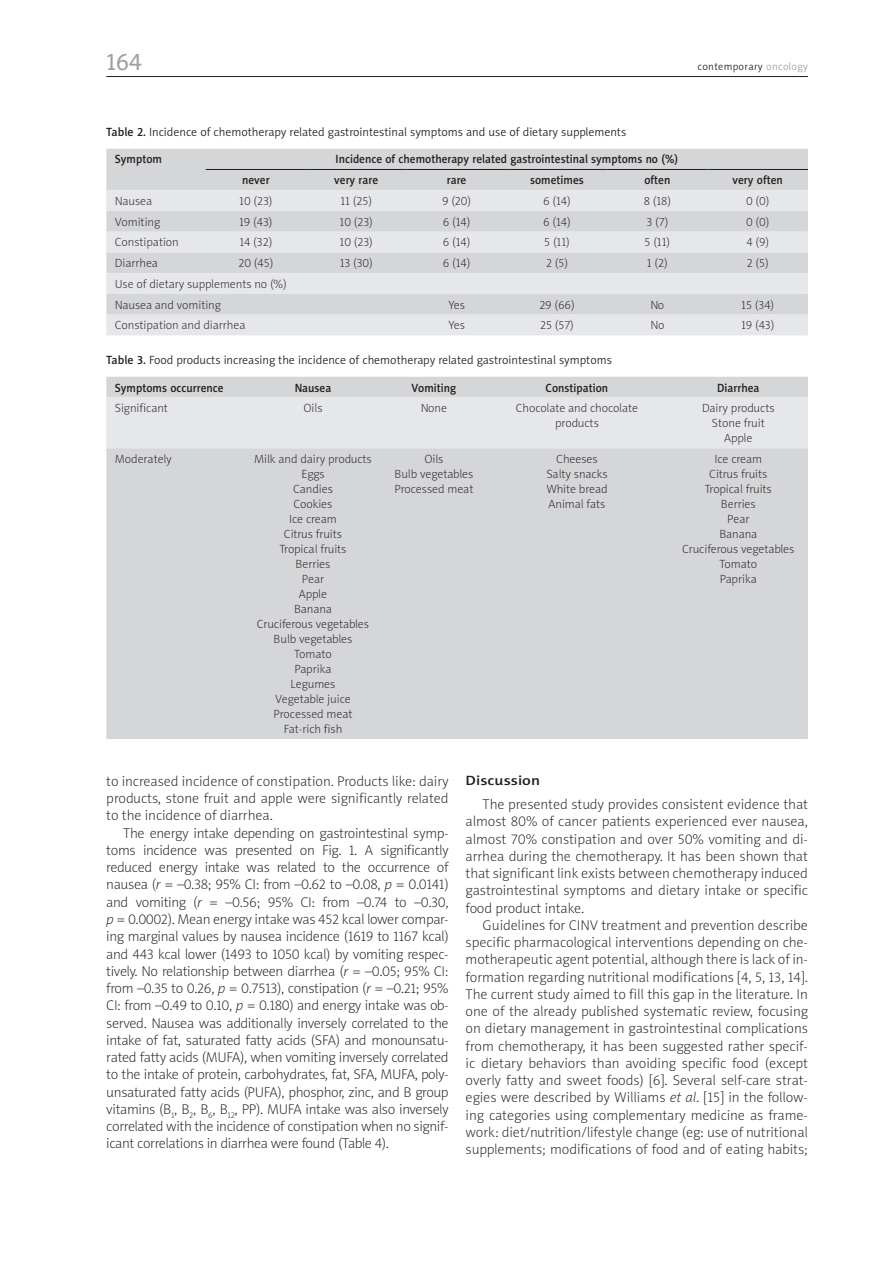
<style>
.page{position:relative;width:893px;height:1263px;background:#fff}
.page>*{position:absolute;margin:0;border:0;box-sizing:border-box;transform-origin:0 0}
.t1{font:24px "Naomi Sans EFN";color:#9d9fa2}
.t2{font:14.25px/17.2px "Naomi Sans EFN Thin";color:#231f20;text-align:justify}
.t3{font:13.5px "Naomi Sans EFN Medium";color:#231f20;scale:1.2 1}
.t4{font:12px/15px "Naomi Sans EFN Thin";color:#231f20;text-align:center}
.t5{font:12px "Naomi Sans EFN Light";color:#231f20}
.t6{font:12px "Naomi Sans EFN Medium";color:#231f20;scale:.95 1}
.t7{font:10.5px "Naomi Sans EFN Light";letter-spacing:.03em;color:#231f20}
.s1{color:#9d9fa2}
.s2{font-family:"Naomi Sans EFN Medium"}
.s3{font-style:italic}
</style>
<div class="page">
<hr style="left:106px;top:76px;width:702px;height:1px;background:#231f20">
<div style="left:106px;top:149px;width:702px;height:41px;background:#d5d6d8"></div>
<svg style="left:106px;top:190px;width:702px;height:145px;fill:#e6e7e9"></svg>
<hr style="left:206px;top:169px;width:100px;height:1px;background:#231f20">
<hr style="left:306px;top:169px;width:100px;height:1px;background:#231f20">
<hr style="left:406px;top:169px;width:101px;height:1px;background:#231f20">
<hr style="left:507px;top:169px;width:100px;height:1px;background:#231f20">
<hr style="left:607px;top:169px;width:101px;height:1px;background:#231f20">
<hr style="left:708px;top:169px;width:100px;height:1px;background:#231f20">
<svg style="left:106px;top:377px;width:702px;height:362px;fill:#d5d6d8"></svg>
<div style="left:106px;top:397px;width:702px;height:51px;background:#e6e7e9"></div>
<h1 class="t1" style="left:106px;top:48px;width:37px">164</h1>
<p class="t7" style="left:697px;top:61px;width:112px">contemporary <span class="s1">oncology</span></p>
<p class="t5" style="left:106px;top:126px;width:521px"><span class="s2">Table 2.</span> Incidence of chemotherapy related gastrointestinal symptoms and use of dietary supplements</p>
<p class="t6" style="left:115px;top:152px;width:51px">Symptom</p>
<p class="t6" style="left:336px;top:152px;width:362px">Incidence of chemotherapy related gastrointestinal symptoms no (%)</p>
<p class="t6" style="left:242px;top:173px;width:30px">never</p>
<p class="t6" style="left:334px;top:173px;width:48px">very rare</p>
<p class="t6" style="left:447px;top:173px;width:22px">rare</p>
<p class="t6" style="left:530px;top:173px;width:58px">sometimes</p>
<p class="t6" style="left:644px;top:173px;width:29px">often</p>
<p class="t6" style="left:732px;top:173px;width:55px">very often</p>
<p class="t4" style="left:115px;top:194px;width:39px">Nausea</p>
<p class="t4" style="left:239px;top:194px;width:35px">10 (23)</p>
<p class="t4" style="left:340px;top:194px;width:33px">11 (25)</p>
<p class="t4" style="left:442px;top:194px;width:31px">9 (20)</p>
<p class="t4" style="left:543px;top:194px;width:29px">6 (14)</p>
<p class="t4" style="left:644px;top:194px;width:29px">8 (18)</p>
<p class="t4" style="left:746px;top:194px;width:25px">0 (0)</p>
<p class="t4" style="left:115px;top:214px;width:47px">Vomiting</p>
<p class="t4" style="left:239px;top:214px;width:35px">19 (43)</p>
<p class="t4" style="left:340px;top:214px;width:35px">10 (23)</p>
<p class="t4" style="left:443px;top:214px;width:29px">6 (14)</p>
<p class="t4" style="left:543px;top:214px;width:29px">6 (14)</p>
<p class="t4" style="left:646px;top:214px;width:23px">3 (7)</p>
<p class="t4" style="left:746px;top:214px;width:25px">0 (0)</p>
<p class="t4" style="left:115px;top:235px;width:65px">Constipation</p>
<p class="t4" style="left:239px;top:235px;width:34px">14 (32)</p>
<p class="t4" style="left:340px;top:235px;width:35px">10 (23)</p>
<p class="t4" style="left:443px;top:235px;width:29px">6 (14)</p>
<p class="t4" style="left:544px;top:235px;width:27px">5 (11)</p>
<p class="t4" style="left:645px;top:235px;width:27px">5 (11)</p>
<p class="t4" style="left:746px;top:235px;width:24px">4 (9)</p>
<p class="t4" style="left:115px;top:256px;width:45px">Diarrhea</p>
<p class="t4" style="left:238px;top:256px;width:36px">20 (45)</p>
<p class="t4" style="left:340px;top:256px;width:35px">13 (30)</p>
<p class="t4" style="left:443px;top:256px;width:29px">6 (14)</p>
<p class="t4" style="left:546px;top:256px;width:23px">2 (5)</p>
<p class="t4" style="left:647px;top:256px;width:22px">1 (2)</p>
<p class="t4" style="left:747px;top:256px;width:23px">2 (5)</p>
<p class="t4" style="left:115px;top:274px;width:174px;line-height:20.7px;text-align:left">Use of dietary supplements no (%)<br>Nausea and vomiting</p>
<p class="t4" style="left:448px;top:297px;width:18px">Yes</p>
<p class="t4" style="left:539px;top:297px;width:37px">29 (66)</p>
<p class="t4" style="left:650px;top:297px;width:15px">No</p>
<p class="t4" style="left:741px;top:297px;width:34px">15 (34)</p>
<p class="t4" style="left:115px;top:318px;width:132px">Constipation and diarrhea</p>
<p class="t4" style="left:448px;top:318px;width:18px">Yes</p>
<p class="t4" style="left:540px;top:318px;width:35px">25 (57)</p>
<p class="t4" style="left:650px;top:318px;width:15px">No</p>
<p class="t4" style="left:741px;top:318px;width:35px">19 (43)</p>
<p class="t5" style="left:106px;top:354px;width:507px"><span class="s2">Table 3.</span> Food products increasing the incidence of chemotherapy related gastrointestinal symptoms</p>
<p class="t6" style="left:115px;top:380px;width:116px">Symptoms occurrence</p>
<p class="t6" style="left:295px;top:380px;width:40px">Nausea</p>
<p class="t6" style="left:411px;top:380px;width:49px">Vomiting</p>
<p class="t6" style="left:546px;top:380px;width:67px">Constipation</p>
<p class="t6" style="left:717px;top:380px;width:46px">Diarrhea</p>
<p class="t4" style="left:115px;top:401px;width:55px">Significant</p>
<p class="t4" style="left:303px;top:401px;width:21px">Oils</p>
<p class="t4" style="left:421px;top:401px;width:28px">None</p>
<p class="t4" style="left:516px;top:401px;width:124px">Chocolate and chocolate products</p>
<p class="t4" style="left:702px;top:401px;width:74px">Dairy products<br>Stone fruit<br>Apple</p>
<p class="t4" style="left:115px;top:451px;width:58px">Moderately</p>
<p class="t4" style="left:254px;top:451px;width:119px">Milk and dairy products<br>Eggs<br>Candies<br>Cookies<br>Ice cream<br>Citrus fruits<br>Tropical fruits<br>Berries<br>Pear<br>Apple<br>Banana<br>Cruciferous vegetables<br>Bulb vegetables<br>Tomato<br>Paprika<br>Legumes<br>Vegetable juice<br>Processed meat<br>Fat-rich fish</p>
<p class="t4" style="left:394px;top:451px;width:80px">Oils<br>Bulb vegetables<br>Processed meat</p>
<p class="t4" style="left:546px;top:451px;width:63px">Cheeses<br>Salty snacks<br>White bread<br>Animal fats</p>
<p class="t4" style="left:682px;top:451px;width:114px">Ice cream<br>Citrus fruits<br>Tropical fruits<br>Berries<br>Pear<br>Banana<br>Cruciferous vegetables<br>Tomato<br>Paprika</p>
<p class="t2" style="left:106px;top:773px;width:344px">to increased incidence of constipation. Products like: dairy products, stone fruit and apple were significantly related to the incidence of diarrhea.</p>
<p class="t2" style="left:106px;top:824px;width:344px;text-indent:17px">The energy intake depending on gastrointestinal symp&shy;toms incidence was presented on Fig. 1. A significantly reduced energy intake was related to the occurrence of nausea (<span class="s3">r</span> = –0.38; 95% CI: from –0.62 to –0.08, <span class="s3">p</span> = 0.0141) and vomiting (<span class="s3">r</span> = –0.56; 95% CI: from –0.74 to –0.30, <span class="s3">p</span> = 0.0002). Mean energy intake was 452 kcal lower compar&shy;ing marginal values by nausea incidence (1619 to 1167 kcal) and 443 kcal lower (1493 to 1050 kcal) by vomiting respec&shy;tively. No relationship between diarrhea (<span class="s3">r</span> = –0.05; 95% CI: from –0.35 to 0.26, <span class="s3">p</span> = 0.7513), constipation (<span class="s3">r</span> = –0.21; 95% CI: from –0.49 to 0.10, <span class="s3">p</span> = 0.180) and energy intake was ob&shy;served. Nausea was additionally inversely correlated to the intake of fat, saturated fatty acids (SFA) and monounsatu&shy;rated fatty acids (MUFA), when vomiting inversely correlated to the intake of protein, carbohydrates, fat, SFA, MUFA, poly&shy;unsaturated fatty acids (PUFA), phosphor, zinc, and B group vitamins (B<sub>1</sub>, B<sub>2</sub>, B<sub>6</sub>, B<sub>12</sub>, PP). MUFA intake was also inversely correlated with the incidence of constipation when no signif&shy;icant correlations in diarrhea were found (Table 4).</p>
<p class="t3" style="left:466px;top:773px;width:64px">Discussion</p>
<p class="t2" style="left:466px;top:796px;width:344px;text-indent:17px">The presented study provides consistent evidence that almost 80% of cancer patients experienced ever nausea, almost 70% constipation and over 50% vomiting and di&shy;arrhea during the chemotherapy. It has been shown that that significant link exists between chemotherapy induced gastrointestinal symptoms and dietary intake or specific food product intake.</p>
<p class="t2" style="left:466px;top:916px;width:344px;text-indent:17px">Guidelines for CINV treatment and prevention describe specific pharmacological interventions depending on che&shy;motherapeutic agent potential, although there is lack of in&shy;formation regarding nutritional modifications [4, 5, 13, 14].<br>The current study aimed to fill this gap in the literature. In one of the already published systematic review, focusing on dietary management in gastrointestinal complications from chemotherapy, it has been suggested rather specif&shy;ic dietary behaviors than avoiding specific food (except overly fatty and sweet foods) [6]. Several self-care strat&shy;egies were described by Williams <span class="s3">et al</span>. [15] in the follow&shy;ing categories using complementary medicine as frame&shy;work: diet/nutrition/lifestyle change (eg: use of nutritional supplements; modifications of food and of eating habits;</p>
</div>
